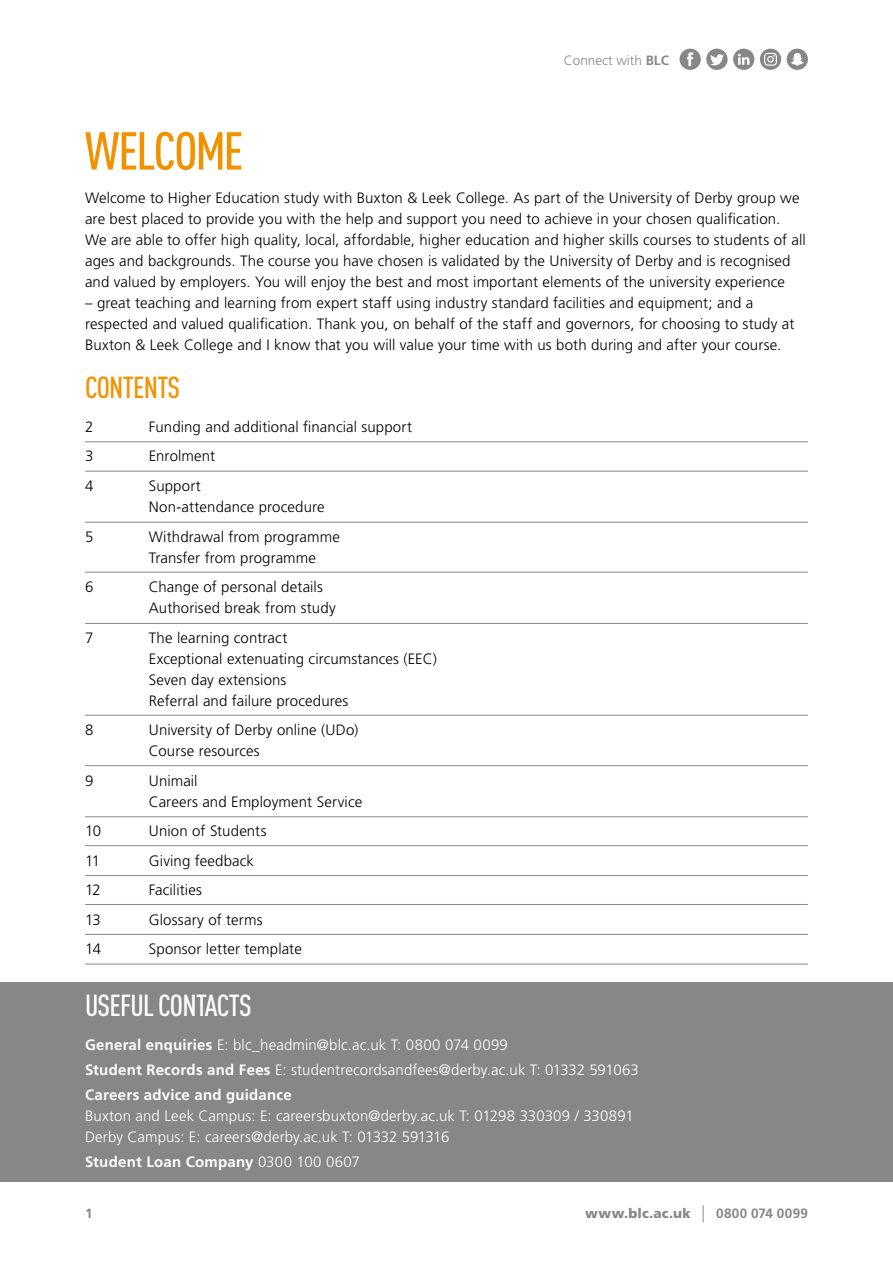
<style>
.page{position:relative;width:893px;height:1263px;background:#fff}
.page>*{position:absolute;margin:0;border:0;box-sizing:border-box;transform-origin:0 0}
.t1{font:500 52.5px "DIN Cond";letter-spacing:-.035em;color:#f39200}
.t2{font:500 30px "DIN Cond";letter-spacing:-.025em;color:#fff}
.t3{font:500 30px "DIN Cond";letter-spacing:-.025em;color:#f39200}
.t4{font:300 15px/21px "Frutiger";letter-spacing:.01em;color:#000}
.t5{font:300 15px/25.2px "Frutiger";letter-spacing:.01em;color:#fff}
.t6{font:700 15px "Frutiger";letter-spacing:.015em;color:#fff}
.t7{font:900 13.5px "Frutiger LT Pro";letter-spacing:.01em;color:#878787}
.t8{font:300 13.5px "Frutiger LT Pro";color:#878787}
.t9{font:700 13.5px "Frutiger LT Pro";color:#878787}
.s1{font-weight:700}
.s2{font-weight:300}
.s3{font-weight:300;font-size:16.8px}
</style>
<div class="page">
<div style="left:0;top:982px;width:893px;height:200px;background:#878787"></div>
<svg style="left:680px;top:49px;width:74px;height:21px"></svg>
<svg style="left:787px;top:49px;width:21px;height:21px"></svg>
<svg style="left:760px;top:49px;width:21px;height:21px"></svg>
<hr style="left:85px;top:441px;width:723px;height:1px;background:#878787">
<hr style="left:85px;top:471px;width:723px;height:1px;background:#878787">
<hr style="left:85px;top:522px;width:723px;height:1px;background:#878787">
<hr style="left:85px;top:572px;width:723px;height:1px;background:#878787">
<hr style="left:85px;top:623px;width:723px;height:1px;background:#878787">
<hr style="left:85px;top:715px;width:723px;height:1px;background:#878787">
<hr style="left:85px;top:765px;width:723px;height:1px;background:#878787">
<hr style="left:85px;top:816px;width:723px;height:1px;background:#878787">
<hr style="left:85px;top:845px;width:723px;height:1px;background:#878787">
<hr style="left:85px;top:875px;width:723px;height:1px;background:#878787">
<hr style="left:85px;top:904px;width:723px;height:1px;background:#878787">
<hr style="left:85px;top:934px;width:723px;height:1px;background:#878787">
<hr style="left:85px;top:964px;width:723px;height:1px;background:#878787">
<p class="t8" style="left:564px;top:52px;width:107px">Connect with <span class="s1">BLC</span></p>
<h1 class="t1" style="left:85px;top:120px;width:160px">WELCOME</h1>
<p class="t4" style="left:85px;top:187px;width:722px">Welcome to Higher Education study with Buxton &amp; Leek College. As part of the University of Derby group we are best placed to provide you with the help and support you need to achieve in your chosen qualification.<br>We are able to offer high quality, local, affordable, higher education and higher skills courses to students of all ages and backgrounds. The course you have chosen is validated by the University of Derby and is recognised and valued by employers. You will enjoy the best and most important elements of the university experience</p>
<p class="t4" style="left:85px;top:292px;width:711px">– great teaching and learning from expert staff using industry standard facilities and equipment; and a respected and valued qualification. Thank you, on behalf of the staff and governors, for choosing to study at<br>Buxton &amp; Leek College and I know that you will value your time with us both during and after your course.</p>
<h2 class="t3" style="left:85px;top:370px;width:97px">CONTENTS</h2>
<p class="t4" style="left:85px;top:416px;width:10px">2</p>
<p class="t4" style="left:149px;top:416px;width:265px">Funding and additional financial support</p>
<p class="t4" style="left:85px;top:446px;width:10px">3</p>
<p class="t4" style="left:149px;top:446px;width:68px">Enrolment</p>
<p class="t4" style="left:85px;top:475px;width:10px">4</p>
<p class="t4" style="left:149px;top:475px;width:177px">Support<br>Non-attendance procedure</p>
<p class="t4" style="left:85px;top:526px;width:10px">5</p>
<p class="t4" style="left:149px;top:526px;width:193px">Withdrawal from programme<br>Transfer from programme</p>
<p class="t4" style="left:85px;top:576px;width:10px">6</p>
<p class="t4" style="left:149px;top:576px;width:188px">Change of personal details<br>Authorised break from study</p>
<p class="t4" style="left:85px;top:627px;width:10px">7</p>
<p class="t4" style="left:149px;top:627px;width:289px">The learning contract<br>Exceptional extenuating circumstances (EEC)<br>Seven day extensions<br>Referral and failure procedures</p>
<p class="t4" style="left:85px;top:719px;width:10px">8</p>
<p class="t4" style="left:149px;top:719px;width:211px">University of Derby online (UDo)<br>Course resources</p>
<p class="t4" style="left:85px;top:770px;width:10px">9</p>
<p class="t4" style="left:149px;top:770px;width:215px">Unimail<br>Careers and Employment Service</p>
<p class="t4" style="left:85px;top:820px;width:18px">10</p>
<p class="t4" style="left:149px;top:820px;width:119px">Union of Students</p>
<p class="t4" style="left:85px;top:850px;width:17px">11</p>
<p class="t4" style="left:149px;top:850px;width:107px">Giving feedback</p>
<p class="t4" style="left:85px;top:879px;width:17px">12</p>
<p class="t4" style="left:149px;top:879px;width:55px">Facilities</p>
<p class="t4" style="left:85px;top:909px;width:17px">13</p>
<p class="t4" style="left:149px;top:909px;width:115px">Glossary of terms</p>
<p class="t4" style="left:85px;top:938px;width:17px">14</p>
<p class="t4" style="left:149px;top:938px;width:154px">Sponsor letter template</p>
<h2 class="t2" style="left:85px;top:987px;width:168px">USEFUL CONTACTS</h2>
<p class="t5" style="left:85px;top:1032px;width:555px"><span class="s1">General enquiries</span> E: blc_headmin@blc.ac.uk T: 0800 074 0099<br><span class="s1">Student Records and Fees</span> E: studentrecordsandfees@derby.ac.uk T: 01332 591063<br><span class="s1">Careers advice and guidance</span></p>
<p class="t5" style="left:85px;top:1105px;width:550px;line-height:21px">Buxton and Leek Campus: E: careersbuxton@derby.ac.uk T: 01298 330309 / 330891<br>Derby Campus: E: careers@derby.ac.uk T: 01332 591316</p>
<p class="t6" style="left:85px;top:1153px;width:276px">Student Loan Company <span class="s2">0300 100 0607</span></p>
<p class="t9" style="left:85px;top:1205px;width:9px">1</p>
<p class="t7" style="left:585px;top:1205px;width:224px">www.blc.ac.uk <span class="s3">|</span> <span class="s1">0800 074 0099</span></p>
</div>
